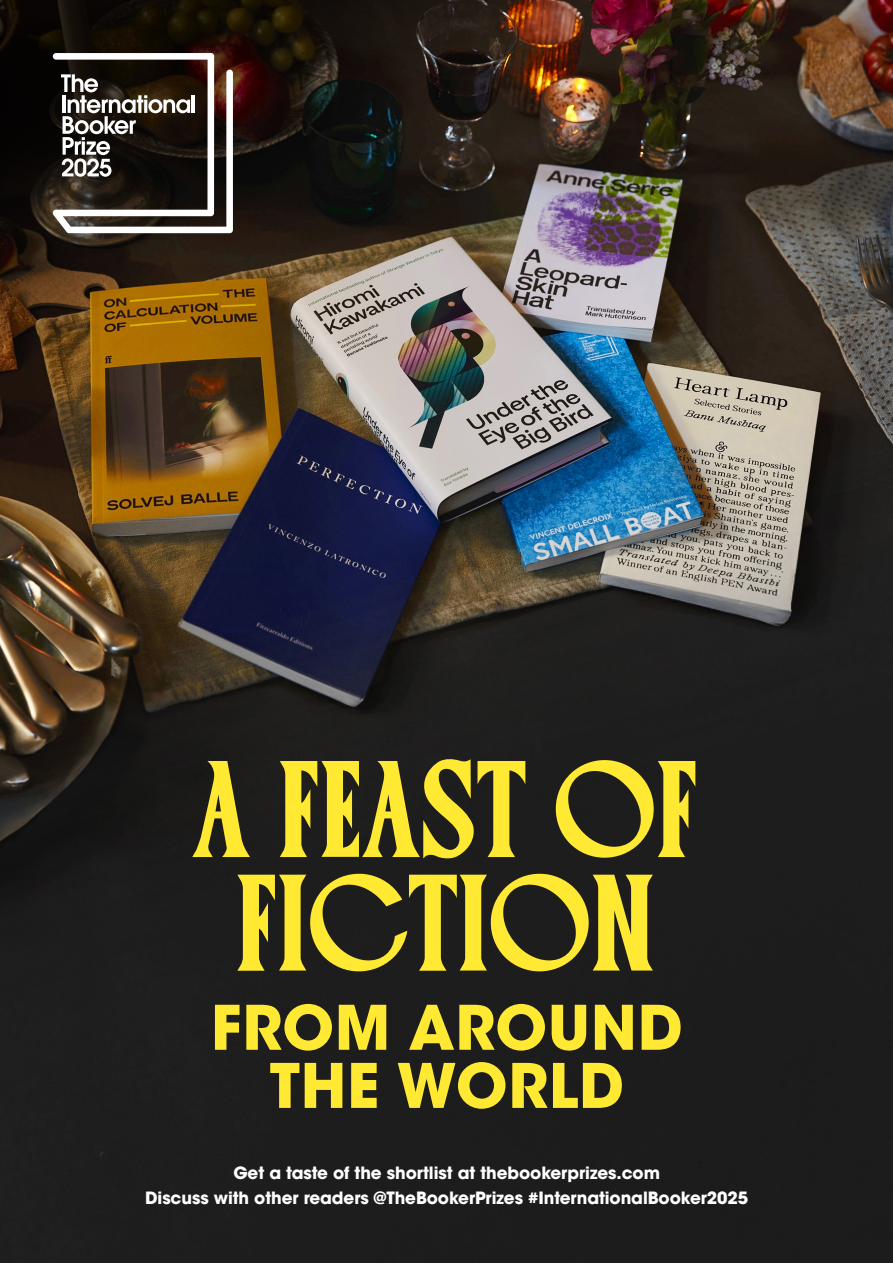
<style>
.page{position:relative;width:893px;height:1263px;background:#fff}
.page>*{position:absolute;margin:0;border:0;box-sizing:border-box;transform-origin:0 0}
.t1{font:600 177.15px "CCS Palmore";letter-spacing:.01em;color:#ffe932}
.smallest{font:700 60.82px/58.1px "ITC Avant Garde Std";letter-spacing:.01em;color:#ffe932;text-align:center}
.smallest-2{font:700 16.8px "ITC Avant Garde Std";letter-spacing:-.005em;color:#fff}
.s1{font-size:183.38px}
.s2{font-size:180.82px}
</style>
<div class="page">
<img style="left:0;top:0;width:893px;height:1263px">
<img style="left:0;top:0;width:710px;height:506px">
<svg style="left:53px;top:53px;width:180px;height:180px"></svg>
<p class="t1" style="left:194px;top:680px;width:504px">A FEA<span class="s1">S</span>T <span class="s2">O</span>F</p>
<p class="t1" style="left:236px;top:793px;width:419px">FI<span class="s2">C</span>TI<span class="s2">O</span>N</p>
<p class="smallest" style="left:211px;top:998px;width:473px">FROM AROUND<br>THE WORLD</p>
<p class="smallest-2" style="left:233px;top:1162px;width:428px">Get a taste of the shortlist at thebookerprizes.com</p>
<p class="smallest-2" style="left:145px;top:1187px;width:604px">Discuss with other readers @TheBookerPrizes #InternationalBooker2025</p>
</div>
